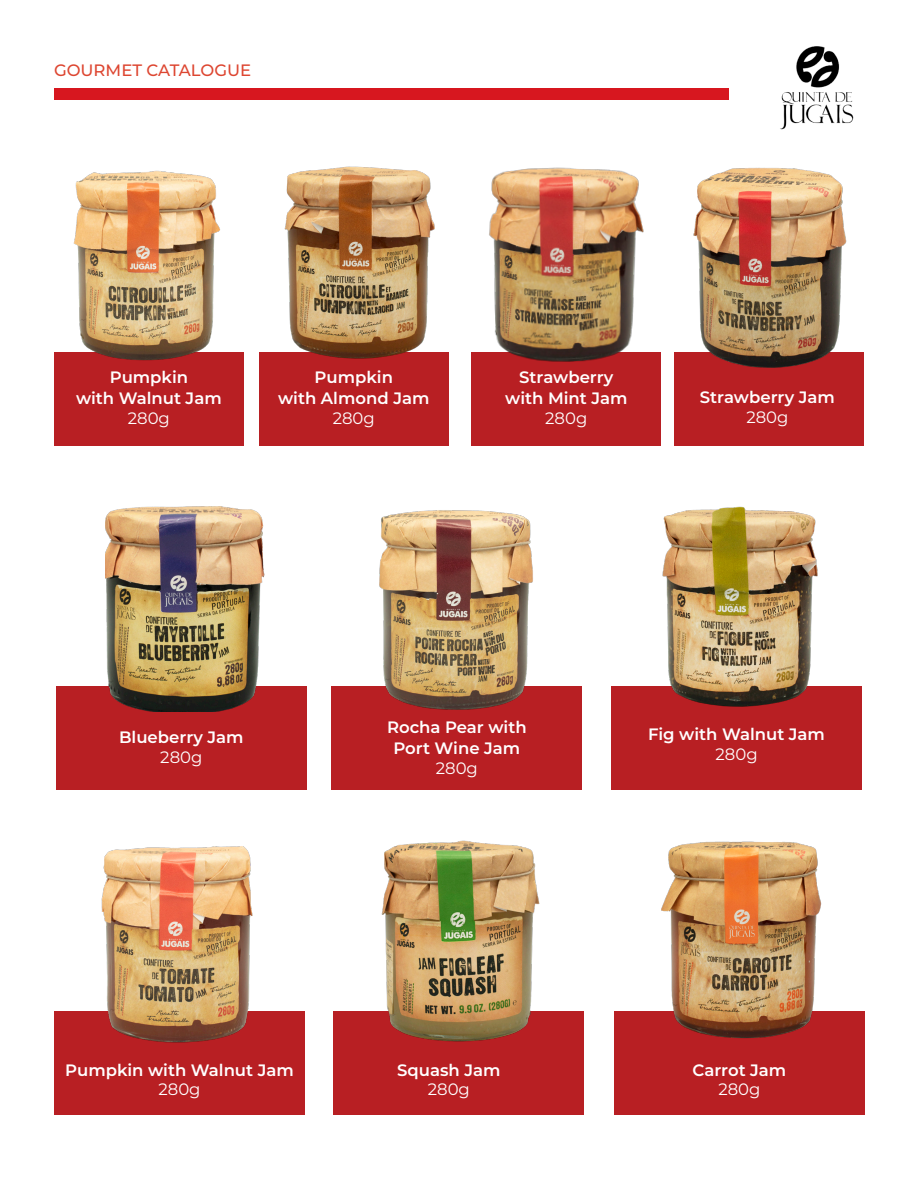
<style>
.page{position:relative;width:918px;height:1188px;background:#fff}
.page>*{position:absolute;margin:0;border:0;box-sizing:border-box;transform-origin:0 0}
.name{font:600 16.5px "Montserrat";color:#fff}
.name-2{font:16.5px "Montserrat";color:#fff}
.t1{font:500 16.5px "Montserrat";color:#dd4631}
</style>
<div class="page">
<div style="left:611px;top:686px;width:251px;height:104px;background:#b81f23"></div>
<div style="left:332px;top:686px;width:250px;height:104px;background:#b81f23"></div>
<div style="left:56px;top:686px;width:251px;height:104px;background:#b81f23"></div>
<div style="left:54px;top:1011px;width:251px;height:104px;background:#b81f23"></div>
<div style="left:334px;top:1011px;width:250px;height:104px;background:#b81f23"></div>
<div style="left:614px;top:1011px;width:250px;height:104px;background:#b81f23"></div>
<div style="left:675px;top:352px;width:189px;height:94px;background:#b81f23"></div>
<div style="left:472px;top:352px;width:189px;height:94px;background:#b81f23"></div>
<div style="left:54px;top:352px;width:190px;height:94px;background:#b81f23"></div>
<div style="left:259px;top:352px;width:189px;height:94px;background:#b81f23"></div>
<div style="left:54px;top:88px;width:675px;height:11px;background:#d7171f"></div>
<img style="left:780px;top:46px;width:74px;height:84px">
<img style="left:661px;top:841px;width:161px;height:198px">
<img style="left:284px;top:166px;width:151px;height:193px">
<img style="left:379px;top:510px;width:154px;height:200px">
<img style="left:662px;top:506px;width:156px;height:201px">
<img style="left:106px;top:506px;width:159px;height:205px">
<img style="left:73px;top:170px;width:147px;height:191px">
<img style="left:693px;top:167px;width:154px;height:201px">
<img style="left:381px;top:840px;width:159px;height:202px">
<img style="left:471px;top:167px;width:173px;height:217px">
<img style="left:101px;top:846px;width:152px;height:197px">
<p class="t1" style="left:54px;top:59px;width:199px">GOURMET CATALOGUE</p>
<p class="name" style="left:110px;top:366px;width:80px">Pumpkin</p>
<p class="name" style="left:76px;top:387px;width:147px">with Walnut Jam</p>
<p class="name-2" style="left:128px;top:407px;width:44px">280g</p>
<p class="name" style="left:315px;top:366px;width:80px">Pumpkin</p>
<p class="name" style="left:278px;top:387px;width:153px">with Almond Jam</p>
<p class="name-2" style="left:333px;top:407px;width:44px">280g</p>
<p class="name" style="left:519px;top:366px;width:96px">Strawberry</p>
<p class="name" style="left:505px;top:387px;width:124px">with Mint Jam</p>
<p class="name-2" style="left:545px;top:407px;width:44px">280g</p>
<p class="name" style="left:700px;top:386px;width:136px">Strawberry Jam</p>
<p class="name-2" style="left:746px;top:406px;width:44px">280g</p>
<p class="name" style="left:119px;top:726px;width:126px">Blueberry Jam</p>
<p class="name-2" style="left:160px;top:745px;width:44px">280g</p>
<p class="name" style="left:387px;top:716px;width:141px">Rocha Pear with</p>
<p class="name" style="left:393px;top:737px;width:128px">Port Wine Jam</p>
<p class="name-2" style="left:436px;top:757px;width:44px">280g</p>
<p class="name" style="left:65px;top:1058px;width:230px">Pumpkin with Walnut Jam</p>
<p class="name-2" style="left:158px;top:1078px;width:44px">280g</p>
<p class="name" style="left:397px;top:1058px;width:105px">Squash Jam</p>
<p class="name-2" style="left:428px;top:1078px;width:44px">280g</p>
<p class="name" style="left:648px;top:723px;width:178px">Fig with Walnut Jam</p>
<p class="name-2" style="left:716px;top:743px;width:44px">280g</p>
<p class="name" style="left:693px;top:1058px;width:95px">Carrot Jam</p>
<p class="name-2" style="left:718px;top:1078px;width:44px">280g</p>
</div>
